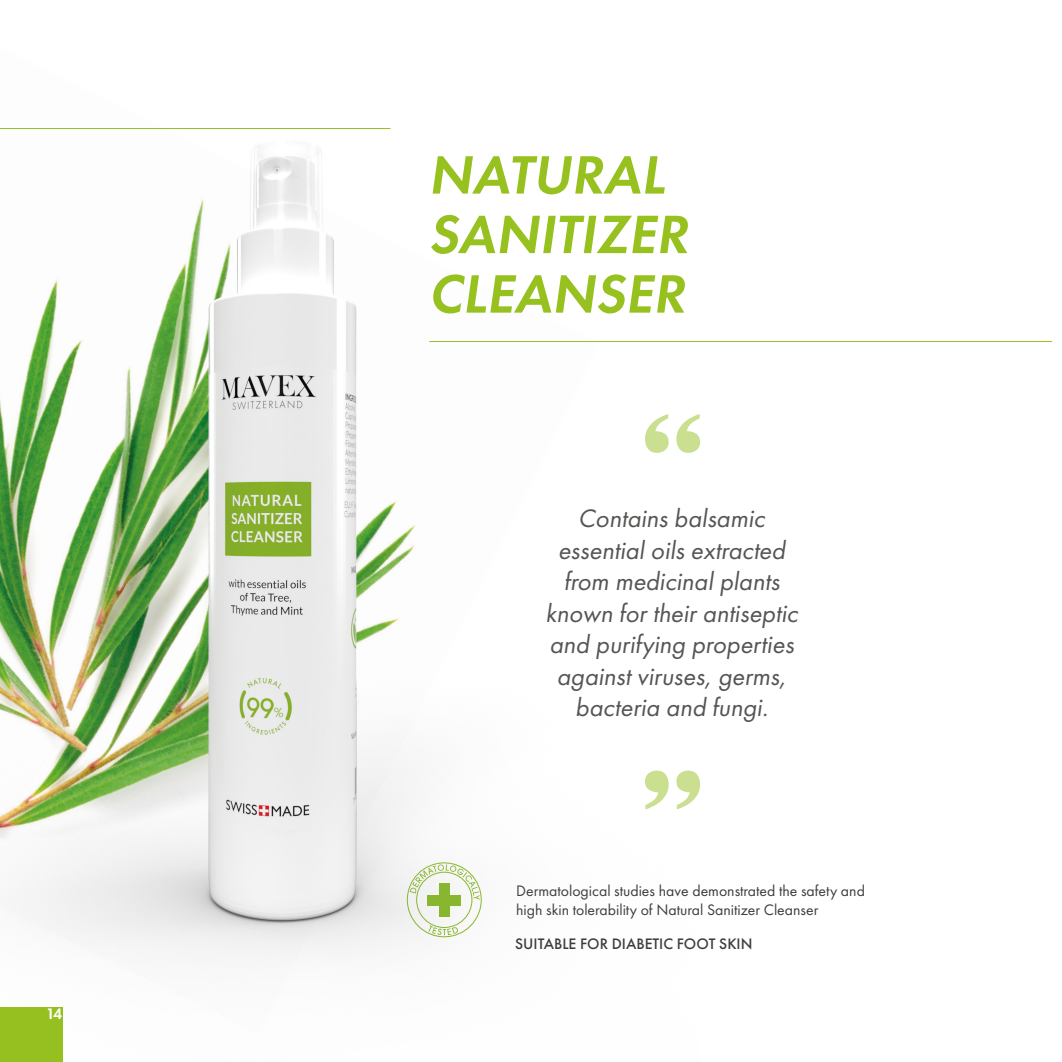
<style>
.page{position:relative;width:1062px;height:1062px;background:#fff}
.page>*{position:absolute;margin:0;border:0;box-sizing:border-box;transform-origin:0 0}
.t1{font:600 56px/59.5px "Futura PT";color:#96c11f}
.t2{font:26.25px/31.5px "Futura PT";color:#555554;text-align:center}
.t3{font:15.75px "Futura PT";color:#3d3d3c}
.t4{font:500 15.75px "Futura PT";color:#3d3d3c}
.t5{font:600 15.75px "Futura PT";color:#fff}
</style>
<div class="page">
<hr style="left:429px;top:341px;width:623px;height:1px;background:#94c124">
<img style="left:0;top:128px;width:678px;height:934px">
<svg style="left:645px;top:414px;width:55px;height:39px"></svg>
<svg style="left:645px;top:770px;width:55px;height:39px"></svg>
<p class="t5" style="left:46px;top:1004px;width:17px">14</p>
<p class="t1" style="left:428px;top:144px;width:271px">NATURAL<br>SANITIZER<br>CLEANSER</p>
<p class="t2" style="left:545px;top:502px;width:258px">Contains balsamic essential oils extracted from medicinal plants known for their antiseptic and purifying properties against viruses, germs, bacteria and fungi.</p>
<p class="t3" style="left:516px;top:881px;width:350px">Dermatological studies have demonstrated the safety and</p>
<p class="t3" style="left:516px;top:900px;width:304px">high skin tolerability of Natural Sanitizer Cleanser</p>
<p class="t4" style="left:515px;top:934px;width:239px">SUITABLE FOR DIABETIC FOOT SKIN</p>
</div>
